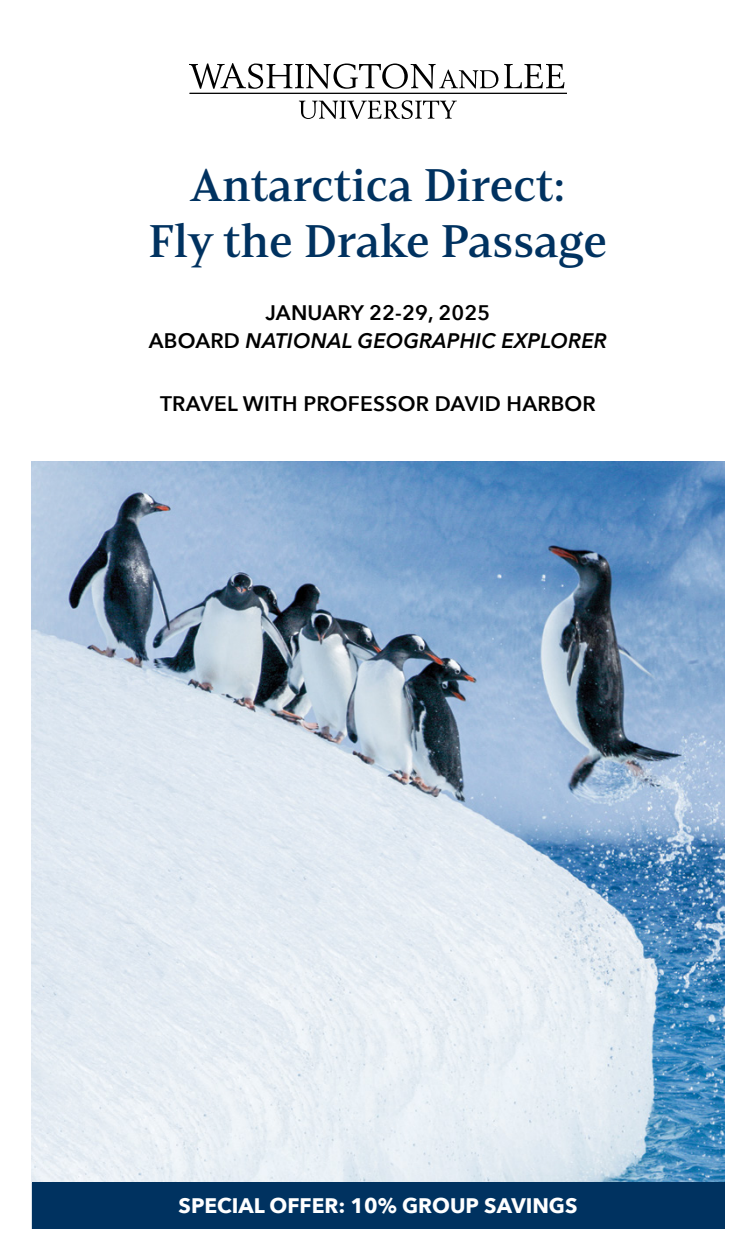
<style>
.page{position:relative;width:756px;height:1260px;background:#fff}
.page>*{position:absolute;margin:0;border:0;box-sizing:border-box;transform-origin:0 0}
.t1{font:45.5px/56px "Mandrelex Nor Dem";color:#003260;text-align:center}
.t2{font:italic 600 21px/28px "Avenir Next";letter-spacing:.01em;color:#000;text-align:center}
.t3{font:600 21px "Avenir Next";letter-spacing:.01em;color:#000}
.t4{font:700 21px "Avenir Next";color:#fff}
.s1{font-style:normal}
</style>
<div class="page">
<svg style="left:189px;top:63px;width:309px;height:26px"></svg>
<svg style="left:504px;top:64px;width:61px;height:24px"></svg>
<svg style="left:299px;top:100px;width:158px;height:19px"></svg>
<hr style="left:190px;top:93px;width:377px;height:1px;background:#000">
<img style="left:32px;top:461px;width:692px;height:721px">
<div style="left:32px;top:1182px;width:692px;height:46px;background:#003260"></div>
<h1 class="t1" style="left:149px;top:158px;width:460px">Antarctica Direct:<br>Fly the Drake Passage</h1>
<p class="t2" style="left:149px;top:298px;width:460px"><span class="s1">JANUARY 22-29, 2025<br>ABOARD</span> NATIONAL GEOGRAPHIC EXPLORER</p>
<p class="t3" style="left:160px;top:385px;width:437px">TRAVEL WITH PROFESSOR DAVID HARBOR</p>
<p class="t4" style="left:179px;top:1187px;width:400px">SPECIAL OFFER: 10% GROUP SAVINGS</p>
</div>
